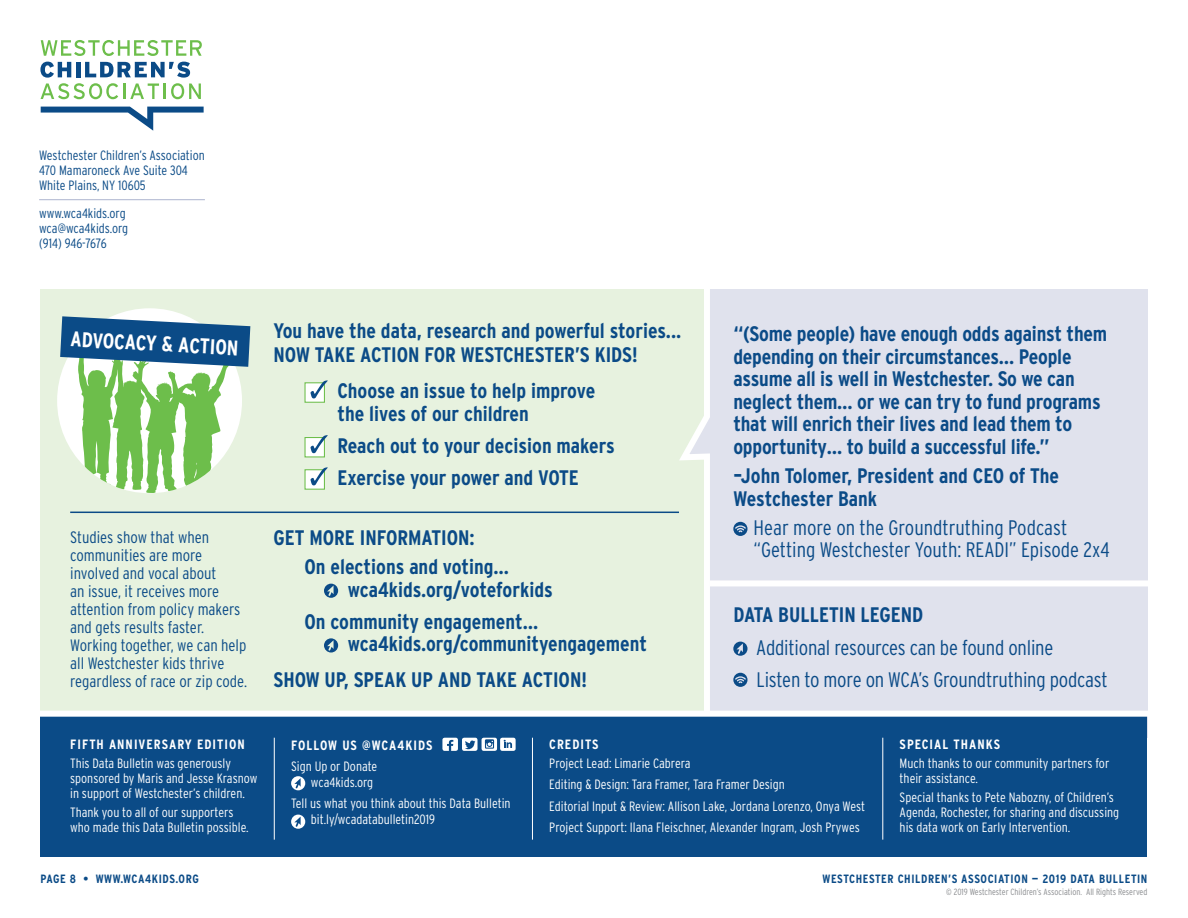
<style>
.page{position:relative;width:1188px;height:918px;background:#fff}
.page>*{position:absolute;margin:0;border:0;box-sizing:border-box;transform-origin:0 0}
.Chart_Titles{font:700 condensed 21.3px "Interstate";color:#fff}
.Chart_Titles-2{font:700 condensed 21px/22.5px "Interstate";letter-spacing:-.005em;color:#0b4b87}
.Chart_Titles-3{font:300 condensed 21px/22.5px "Interstate";letter-spacing:-.01em;color:#0b4b87}
.Chart_Titles-4{font:300 condensed 16.5px/18px "Interstate";color:#0b4b87}
.Chart_Titles-5{font:300 condensed 13.5px/15px "Interstate";color:#fff}
.Chart_Titles-6{font:300 condensed 13.5px "Interstate";color:#0b4b87}
.Chart_Titles-7{font:700 condensed 13.5px "Interstate";letter-spacing:.075em;color:#fff}
.t1{font:700 condensed 12px "Interstate";letter-spacing:.05em;color:#0b4b87}
.t2{font:300 condensed 9px "Interstate";color:#8a8c8f}
</style>
<div class="page">
<div style="left:710px;top:289px;width:438px;height:449px;background:#e0e2ed"></div>
<div style="left:41px;top:289px;width:669px;height:427px;background:#e7f2df"></div>
<svg style="left:733px;top:642px;width:15px;height:14px"></svg>
<svg style="left:737px;top:644px;width:6px;height:10px"></svg>
<svg style="left:733px;top:673px;width:15px;height:14px"></svg>
<svg style="left:735px;top:676px;width:11px;height:7px"></svg>
<svg style="left:733px;top:522px;width:15px;height:14px"></svg>
<svg style="left:735px;top:525px;width:11px;height:7px"></svg>
<svg style="left:60px;top:316px;width:190px;height:177px"></svg>
<div style="left:305px;top:382px;width:20px;height:21px;background:#fff;border:1px solid #6dbe4b"></div>
<svg style="left:311px;top:380px;width:17px;height:18px"></svg>
<div style="left:305px;top:437px;width:20px;height:20px;background:#fff"></div>
<svg style="left:311px;top:435px;width:17px;height:18px"></svg>
<div style="left:305px;top:469px;width:20px;height:21px;background:#fff;border:1px solid #6dbe4b"></div>
<svg style="left:311px;top:467px;width:17px;height:18px"></svg>
<div style="left:324px;top:584px;width:14px;height:14px;background:#0b4b87;border-radius:50%"></div>
<svg style="left:327px;top:586px;width:7px;height:10px"></svg>
<svg style="left:324px;top:638px;width:14px;height:15px"></svg>
<svg style="left:327px;top:640px;width:7px;height:11px"></svg>
<hr style="left:70px;top:512px;width:609px;height:1px;background:#0b4b87">
<div style="left:710px;top:580px;width:449px;height:6px;background:#fff"></div>
<svg style="left:674px;top:289px;width:45px;height:422px"></svg>
<hr style="left:39px;top:199px;width:166px;height:1px;background:#adb4cf">
<div style="left:40px;top:714px;width:1108px;height:143px;background:#0b4b87"></div>
<div style="left:291px;top:776px;width:14px;height:14px;background:#fff;border-radius:50%"></div>
<svg style="left:294px;top:778px;width:7px;height:10px"></svg>
<div style="left:291px;top:815px;width:14px;height:14px;background:#fff;border-radius:50%"></div>
<svg style="left:294px;top:817px;width:7px;height:10px"></svg>
<div style="left:442px;top:738px;width:16px;height:13px;background:#fff;border-radius:2px"></div>
<svg style="left:447px;top:740px;width:6px;height:11px"></svg>
<div style="left:462px;top:738px;width:16px;height:13px;background:#fff;border-radius:2px"></div>
<svg style="left:465px;top:741px;width:10px;height:8px"></svg>
<svg style="left:482px;top:738px;width:15px;height:13px"></svg>
<svg style="left:485px;top:740px;width:9px;height:9px"></svg>
<div style="left:500px;top:738px;width:16px;height:13px;background:#fff;border-radius:2px"></div>
<svg style="left:504px;top:740px;width:8px;height:8px"></svg>
<div style="left:28px;top:711px;width:1131px;height:6px;background:#fff"></div>
<svg style="left:41px;top:40px;width:161px;height:16px"></svg>
<svg style="left:40px;top:62px;width:161px;height:37px"></svg>
<svg style="left:41px;top:107px;width:163px;height:24px"></svg>
<hr style="left:274px;top:738px;width:1px;height:102px;background:#fff">
<hr style="left:532px;top:738px;width:1px;height:102px;background:#fff">
<hr style="left:882px;top:738px;width:1px;height:102px;background:#fff">
<p class="Chart_Titles-6" style="left:39px;top:147px;width:167px">Westchester Children’s Association</p>
<p class="Chart_Titles-6" style="left:39px;top:162px;width:150px">470 Mamaroneck Ave Suite 304</p>
<p class="Chart_Titles-6" style="left:39px;top:177px;width:108px">White Plains, NY 10605</p>
<p class="Chart_Titles-6" style="left:39px;top:206px;width:88px">www.wca4kids.org</p>
<p class="Chart_Titles-6" style="left:39px;top:221px;width:91px">wca@wca4kids.org</p>
<p class="Chart_Titles-6" style="left:39px;top:236px;width:69px">(914) 946-7676</p>
<p class="Chart_Titles" style="left:71px;top:327px;width:170px;rotate:3deg">ADVOCACY &amp; ACTION</p>
<p class="Chart_Titles-4" style="left:70px;top:528px;width:178px">Studies show that when communities are more involved and vocal about<br>an issue, it receives more attention from policy makers and gets results faster.<br>Working together, we can help all Westchester kids thrive regardless of race or zip code.</p>
<p class="Chart_Titles-2" style="left:273px;top:318px;width:410px;line-height:24px">You have the data, research and powerful stories...<br>NOW TAKE ACTION FOR WESTCHESTER’S KIDS!</p>
<p class="Chart_Titles-2" style="left:337px;top:380px;width:259px">Choose an issue to help improve the lives of our children</p>
<p class="Chart_Titles-2" style="left:337px;top:434px;width:279px">Reach out to your decision makers</p>
<p class="Chart_Titles-2" style="left:337px;top:467px;width:243px">Exercise your power and VOTE</p>
<p class="Chart_Titles-2" style="left:273px;top:526px;width:203px">GET MORE INFORMATION:</p>
<p class="Chart_Titles-2" style="left:348px;top:555px;width:207px;text-indent:-43px">On elections and voting… wca4kids.org/voteforkids</p>
<p class="Chart_Titles-2" style="left:348px;top:610px;width:301px;text-indent:-43px">On community engagement… wca4kids.org/communityengagement</p>
<p class="Chart_Titles-2" style="left:273px;top:668px;width:315px">SHOW UP, SPEAK UP AND TAKE ACTION!</p>
<p class="Chart_Titles-2" style="left:733px;top:323px;width:375px">“(Some people) have enough odds against them depending on their circumstances… People assume all is well in Westchester. So we can neglect them… or we can try to fund programs that will enrich their lives and lead them to opportunity… to build a successful life.”</p>
<p class="Chart_Titles-2" style="left:733px;top:464px;width:327px">–John Tolomer, President and CEO of The<br>Westchester Bank</p>
<p class="Chart_Titles-3" style="left:754px;top:516px;width:358px">Hear more on the Groundtruthing Podcast “Getting Westchester Youth: READI” Episode 2x4</p>
<p class="Chart_Titles-2" style="left:733px;top:604px;width:191px">DATA BULLETIN LEGEND</p>
<p class="Chart_Titles-3" style="left:756px;top:636px;width:299px">Additional resources can be found online</p>
<p class="Chart_Titles-3" style="left:757px;top:668px;width:353px">Listen to more on WCA’s Groundtruthing podcast</p>
<p class="Chart_Titles-7" style="left:70px;top:736px;width:176px">FIFTH ANNIVERSARY EDITION</p>
<p class="Chart_Titles-5" style="left:70px;top:756px;width:189px">This Data Bulletin was generously sponsored by Maris and Jesse Krasnow in support of Westchester’s children.</p>
<p class="Chart_Titles-5" style="left:70px;top:805px;width:180px">Thank you to all of our supporters who made this Data Bulletin possible.</p>
<p class="Chart_Titles-7" style="left:291px;top:738px;width:143px">FOLLOW US @WCA4KIDS</p>
<p class="Chart_Titles-5" style="left:311px;top:757px;width:68px;line-height:16.5px;text-indent:-20px">Sign Up or Donate wca4kids.org</p>
<p class="Chart_Titles-5" style="left:311px;top:795px;width:201px;line-height:16.5px;text-indent:-20px">Tell us what you think about this Data Bulletin bit.ly/wcadatabulletin2019</p>
<p class="Chart_Titles-7" style="left:549px;top:736px;width:51px">CREDITS</p>
<p class="Chart_Titles-5" style="left:549px;top:756px;width:143px">Project Lead: Limarie Cabrera</p>
<p class="Chart_Titles-5" style="left:549px;top:777px;width:237px">Editing &amp; Design: Tara Framer, Tara Framer Design</p>
<p class="Chart_Titles-5" style="left:549px;top:798px;width:317px">Editorial Input &amp; Review: Allison Lake, Jordana Lorenzo, Onya West</p>
<p class="Chart_Titles-5" style="left:549px;top:820px;width:312px">Project Support: Ilana Fleischner, Alexander Ingram, Josh Prywes</p>
<p class="Chart_Titles-7" style="left:900px;top:736px;width:102px">SPECIAL THANKS</p>
<p class="Chart_Titles-5" style="left:900px;top:756px;width:211px">Much thanks to our community partners for their assistance.</p>
<p class="Chart_Titles-5" style="left:900px;top:790px;width:221px">Special thanks to Pete Nabozny, of Children’s<br>Agenda, Rochester, for sharing and discussing his data work on Early Intervention.</p>
<p class="t1" style="left:40px;top:872px;width:160px">PAGE 8 • WWW.WCA4KIDS.ORG</p>
<p class="t1" style="left:823px;top:872px;width:326px">WESTCHESTER CHILDREN’S ASSOCIATION — 2019 DATA BULLETIN</p>
<p class="t2" style="left:946px;top:887px;width:203px">© 2019 Westchester Children’s Association. All Rights Reserved</p>
</div>
